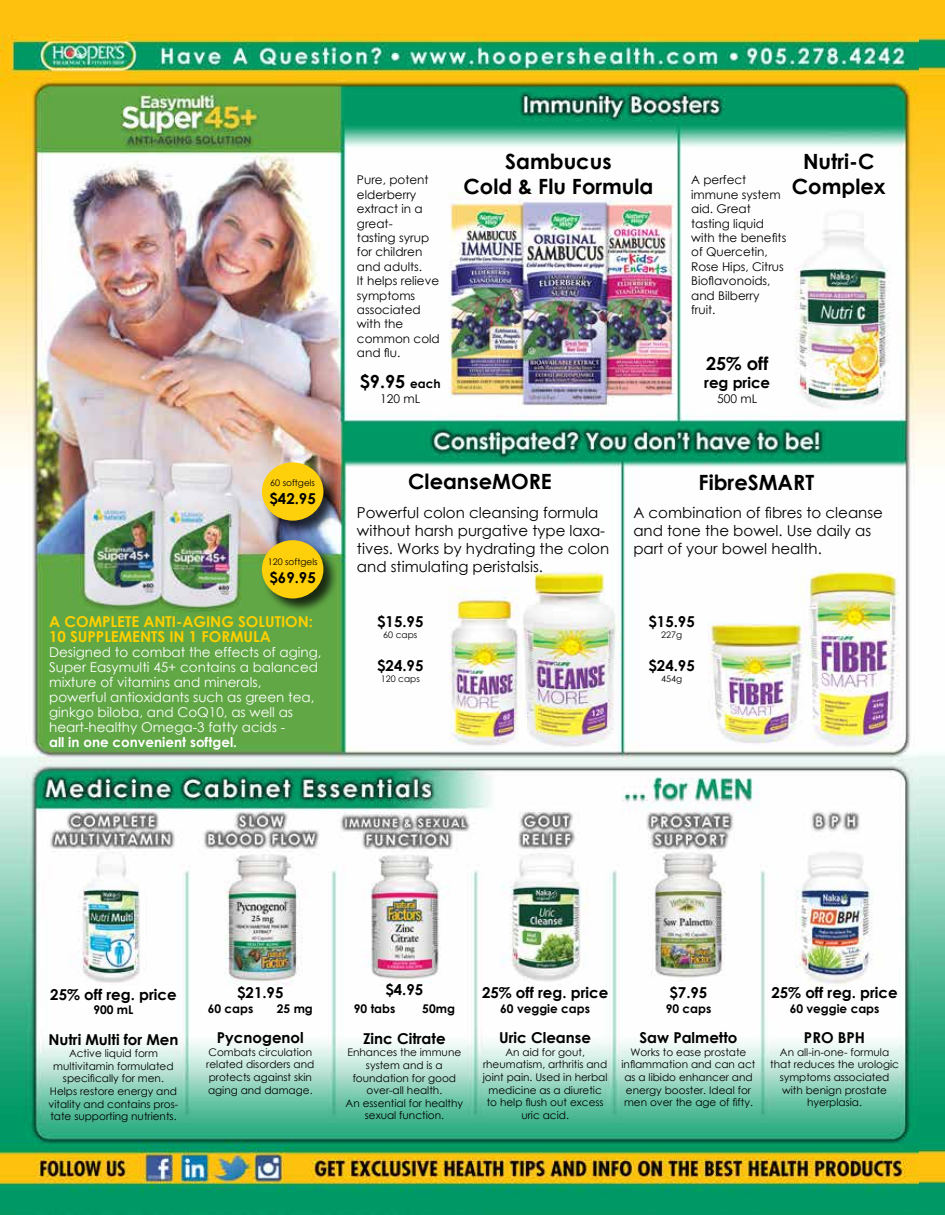
<style>
.page{position:relative;width:945px;height:1215px;background:#fff}
.page>*{position:absolute;margin:0;border:0;box-sizing:border-box;transform-origin:0 0}
.t1{font:700 21px/25.2px "Century Gothic";color:#000;text-align:center}
.t2{font:700 18px "Century Gothic";color:#000}
.t3{font:15px/18px "Century Gothic";color:#000}
.t4{font:700 15px "Century Gothic";color:#000}
.t5{font:700 15px/15px "Century Gothic";color:#ffcf01}
.t6{font:13.5px/15px "Century Gothic";color:#fff}
.t7{font:700 13.5px "Century Gothic";color:#fff}
.t8{font:12px/14.4px "Century Gothic";color:#000}
.t9{font:700 12px "Century Gothic";color:#000}
.t10{font:10.5px/12.6px "Century Gothic";color:#000;text-align:center}
.t11{font:9px "Century Gothic";color:#000}
.s1{font-size:12px}
</style>
<div class="page">
<img style="left:0;top:0;width:945px;height:1215px">
<img style="left:920px;top:0;width:25px;height:1213px">
<div style="left:261px;top:462px;width:78px;height:74px;background:#000;opacity:.75"></div>
<div style="left:262px;top:462px;width:61px;height:59px;background:#fecf0b;border-radius:50%"></div>
<div style="left:261px;top:540px;width:78px;height:74px;background:#000;opacity:.75"></div>
<div style="left:262px;top:540px;width:61px;height:59px;background:#fecf0b;border-radius:50%"></div>
<p class="t8" style="left:357px;top:173px;width:84px">Pure, potent elderberry extract in a great-<br>tasting syrup for children and adults.<br>It helps relieve symptoms associated with the common cold and flu.</p>
<h2 class="t2" style="left:360px;top:368px;width:82px">$9.95 <span class="s1">each</span></h2>
<p class="t8" style="left:380px;top:391px;width:42px">120 mL</p>
<h1 class="t1" style="left:464px;top:148px;width:191px">Sambucus<br>Cold &amp; Flu Formula</h1>
<h1 class="t1" style="left:792px;top:148px;width:95px">Nutri-C<br>Complex</h1>
<p class="t8" style="left:691px;top:173px;width:97px">A perfect immune system aid. Great tasting liquid with the benefits of Quercetin,<br>Rose Hips, Citrus<br>Bioflavonoids, and Bilberry fruit.</p>
<h2 class="t2" style="left:706px;top:350px;width:64px">25% off</h2>
<h3 class="t4" style="left:704px;top:371px;width:68px">reg price</h3>
<p class="t8" style="left:717px;top:391px;width:42px">500 mL</p>
<p class="t11" style="left:270px;top:476px;width:46px">60 softgels</p>
<h1 class="t1" style="left:408px;top:468px;width:145px">CleanseMORE</h1>
<h1 class="t1" style="left:699px;top:469px;width:117px">FibreSMART</h1>
<h3 class="t4" style="left:270px;top:487px;width:48px">$42.95</h3>
<h3 class="t3" style="left:357px;top:503px;width:254px">Powerful colon cleansing formula without harsh purgative type laxa&shy;tives. Works by hydrating the colon and stimulating peristalsis.</h3>
<h3 class="t3" style="left:633px;top:503px;width:251px">A combination of fibres to cleanse and tone the bowel. Use daily as part of your bowel health.</h3>
<p class="t11" style="left:268px;top:555px;width:51px">120 softgels</p>
<h3 class="t4" style="left:270px;top:566px;width:48px">$69.95</h3>
<h3 class="t5" style="left:49px;top:614px;width:265px">A COMPLETE ANTI-AGING SOLUTION:<br>10 SUPPLEMENTS IN 1 FORMULA</h3>
<p class="t6" style="left:49px;top:645px;width:274px">Designed to combat the effects of aging, Super Easymulti 45+ contains a balanced mixture of vitamins and minerals, powerful antioxidants such as green tea, ginkgo biloba, and CoQ10, as well as heart-healthy Omega-3 fatty acids -</p>
<p class="t7" style="left:49px;top:732px;width:189px">all in one convenient softgel.</p>
<h3 class="t4" style="left:377px;top:610px;width:48px">$15.95</h3>
<p class="t11" style="left:383px;top:628px;width:36px">60 caps</p>
<h3 class="t4" style="left:377px;top:654px;width:48px">$24.95</h3>
<p class="t11" style="left:381px;top:672px;width:41px">120 caps</p>
<h3 class="t4" style="left:649px;top:610px;width:48px">$15.95</h3>
<p class="t11" style="left:661px;top:628px;width:23px">227g</p>
<h3 class="t4" style="left:649px;top:654px;width:48px">$24.95</h3>
<p class="t11" style="left:661px;top:672px;width:23px">454g</p>
<h3 class="t4" style="left:50px;top:983px;width:128px">25% off reg. price</h3>
<p class="t9" style="left:93px;top:1001px;width:42px">900 mL</p>
<h3 class="t4" style="left:48px;top:1028px;width:132px">Nutri Multi for Men</h3>
<p class="t10" style="left:49px;top:1047px;width:131px">Active liquid form multivitamin formulated specifically for men.<br>Helps restore energy and vitality and contains pros&shy;tate supporting nutrients.</p>
<h3 class="t4" style="left:237px;top:981px;width:48px">$21.95</h3>
<p class="t9" style="left:208px;top:999px;width:47px">60 caps</p>
<p class="t9" style="left:277px;top:999px;width:37px">25 mg</p>
<h3 class="t4" style="left:217px;top:1026px;width:89px">Pycnogenol</h3>
<p class="t10" style="left:206px;top:1045px;width:110px;text-align:left">Combats circulation related disorders and protects against skin aging and damage.</p>
<h3 class="t4" style="left:385px;top:978px;width:39px">$4.95</h3>
<p class="t9" style="left:354px;top:1000px;width:43px">90 tabs</p>
<p class="t9" style="left:422px;top:1000px;width:34px">50mg</p>
<h3 class="t4" style="left:363px;top:1027px;width:84px">Zinc Citrate</h3>
<p class="t10" style="left:346px;top:1046px;width:119px">Enhances the immune system and is a foundation for good over-all health.<br>An essential for healthy sexual function.</p>
<h3 class="t4" style="left:482px;top:981px;width:128px">25% off reg. price</h3>
<p class="t9" style="left:500px;top:999px;width:91px">60 veggie caps</p>
<h3 class="t4" style="left:499px;top:1026px;width:93px">Uric Cleanse</h3>
<p class="t10" style="left:483px;top:1046px;width:126px">An aid for gout, rheumatism, arthritis and joint pain. Used in herbal medicine as a diuretic to help flush out excess uric acid.</p>
<h3 class="t4" style="left:670px;top:981px;width:39px">$7.95</h3>
<p class="t9" style="left:666px;top:999px;width:47px">90 caps</p>
<h3 class="t4" style="left:639px;top:1026px;width:100px">Saw Palmetto</h3>
<p class="t10" style="left:622px;top:1046px;width:135px">Works to ease prostate inflammation and can act as a libido enhancer and energy booster. Ideal for men over the age of fifty.</p>
<h3 class="t4" style="left:771px;top:981px;width:128px">25% off reg. price</h3>
<p class="t9" style="left:790px;top:999px;width:91px">60 veggie caps</p>
<h3 class="t4" style="left:804px;top:1026px;width:63px">PRO BPH</h3>
<p class="t10" style="left:770px;top:1046px;width:130px">An all-in-one- formula that reduces the urologic symptoms associated with benign prostate hyerplasia.</p>
</div>
